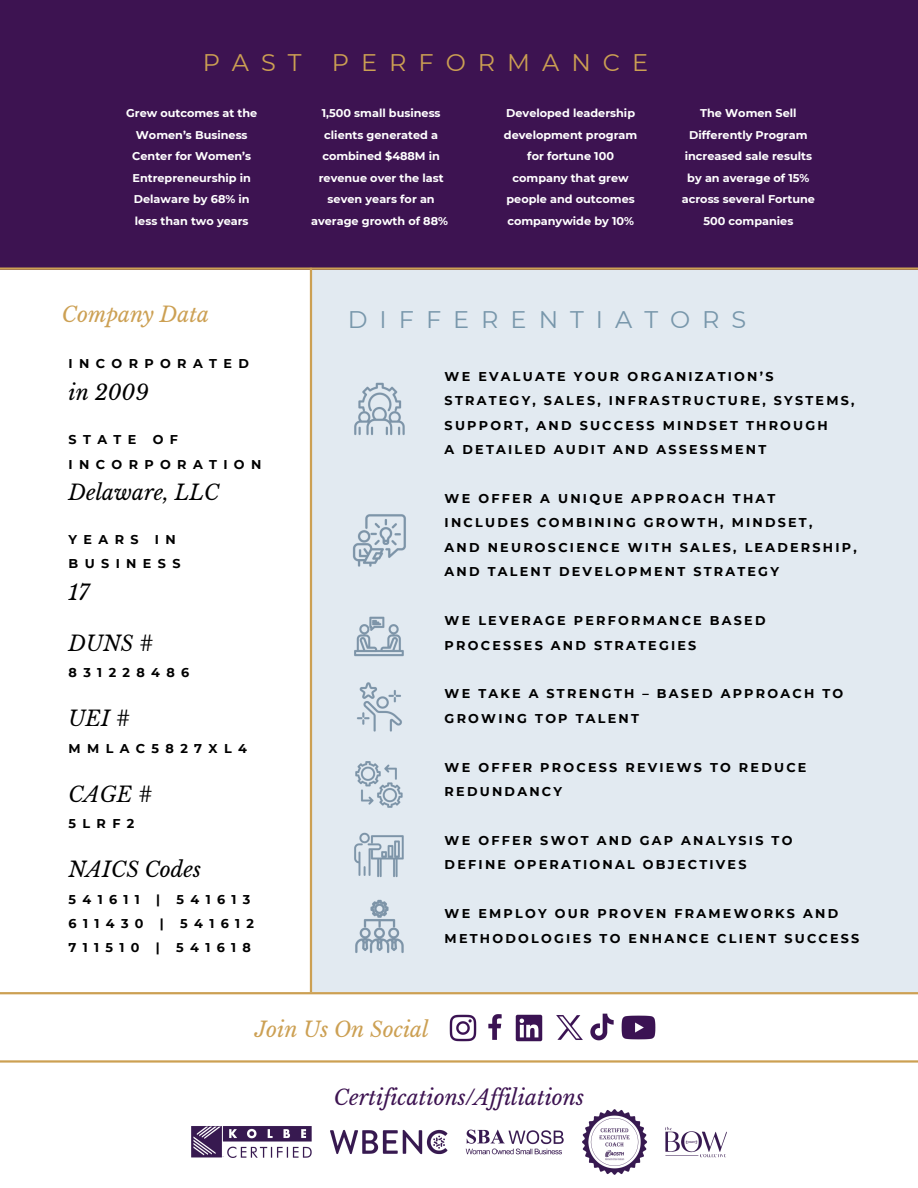
<style>
.page{position:relative;width:918px;height:1188px;background:#fff}
.page>*{position:absolute;margin:0;border:0;box-sizing:border-box;transform-origin:0 0}
.t1{font:24px "Montserrat";letter-spacing:.5em;color:#7897ab}
.t2{font:24px "Montserrat";letter-spacing:.5em;color:#cca053}
.t3{font:italic 21px "Libre Baskerville";color:#000}
.t4{font:italic 21px "Libre Baskerville";color:#3d1351}
.t5{font:italic 21px "Libre Baskerville";color:#cca053}
.t6{font:700 12.75px/24.5px "Montserrat";letter-spacing:.175em;color:#000}
.t7{font:700 12.75px/24.5px "Montserrat";letter-spacing:.5em;color:#000;text-align:center}
.t8{font:700 11.25px/21.6px "Montserrat";color:#fff;text-align:center}
</style>
<div class="page">
<div style="left:311px;top:268px;width:607px;height:724px;background:#e2eaf1"></div>
<div style="left:0;top:0;width:918px;height:270px;background:#3d1351"></div>
<hr style="left:310px;top:268px;width:2px;height:724px;background:#cca053">
<img style="left:354px;top:382px;width:51px;height:53px">
<img style="left:353px;top:514px;width:53px;height:53px">
<img style="left:354px;top:616px;width:50px;height:41px">
<img style="left:357px;top:682px;width:45px;height:50px">
<img style="left:354px;top:761px;width:50px;height:116px">
<img style="left:355px;top:899px;width:49px;height:54px">
<img style="left:191px;top:1109px;width:536px;height:66px">
<hr style="left:0;top:1060px;width:918px;height:3px;background:#cca053">
<hr style="left:0;top:992px;width:918px;height:2px;background:#cca053">
<img style="left:449px;top:1014px;width:23px;height:28px">
<img style="left:472px;top:1014px;width:30px;height:27px">
<img style="left:515px;top:1014px;width:28px;height:28px">
<img style="left:625px;top:1015px;width:31px;height:25px">
<img style="left:556px;top:1015px;width:24px;height:25px">
<img style="left:580px;top:1013px;width:45px;height:28px">
<hr style="left:0;top:268px;width:918px;height:2px;background:#cca053">
<h3 class="t2" style="left:203px;top:48px;width:100px">PAST</h3>
<h3 class="t2" style="left:332px;top:48px;width:318px">PERFORMANCE</h3>
<h4 class="t8" style="left:126px;top:102px;width:133px">Grew outcomes at the<br>Women’s Business<br>Center for Women’s<br>Entrepreneurship in<br>Delaware by 68% in less than two years</h4>
<h3 class="t8" style="left:311px;top:102px;width:138px">1,500 small business clients generated a combined $488M in revenue over the last seven years for an average growth of 88%</h3>
<h4 class="t8" style="left:504px;top:102px;width:135px">Developed leadership development program for fortune 100 company that grew people and outcomes companywide by 10%</h4>
<p class="t8" style="left:682px;top:102px;width:135px">The Women Sell<br>Differently Program increased sale results by an average of 15% across several Fortune<br>500 companies</p>
<p class="t5" style="left:62px;top:301px;width:149px">Company Data</p>
<p class="t7" style="left:69px;top:352px;width:182px">INCORPORATED</p>
<p class="t3" style="left:69px;top:380px;width:82px">in 2009</p>
<p class="t6" style="left:69px;top:427px;width:69px">STATE</p>
<p class="t7" style="left:69px;top:427px;width:194px">O F<br>INCORPORATION</p>
<p class="t3" style="left:69px;top:480px;width:152px">Delaware, LLC</p>
<p class="t6" style="left:69px;top:527px;width:71px">YEARS</p>
<p class="t7" style="left:69px;top:527px;width:113px;text-align:left;text-indent:86px">I N<br>BUSINESS</p>
<p class="t3" style="left:69px;top:579px;width:22px">17</p>
<p class="t3" style="left:69px;top:631px;width:86px">DUNS #</p>
<p class="t7" style="left:69px;top:661px;width:122px">831228486</p>
<p class="t3" style="left:69px;top:706px;width:63px">UEI #</p>
<p class="t7" style="left:69px;top:736px;width:180px">MMLAC5827XL4</p>
<h1 class="t3" style="left:69px;top:781px;width:85px">CAGE #</h1>
<p class="t6" style="left:69px;top:811px;width:67px">5LRF2</p>
<p class="t3" style="left:69px;top:857px;width:134px">NAICS Codes</p>
<h1 class="t6" style="left:69px;top:887px;width:73px">541611</h1>
<h1 class="t6" style="left:156px;top:887px;width:5px">|</h1>
<h1 class="t6" style="left:177px;top:887px;width:75px">541613</h1>
<h1 class="t6" style="left:69px;top:911px;width:76px">611430</h1>
<h1 class="t6" style="left:160px;top:911px;width:5px">|</h1>
<h1 class="t6" style="left:180px;top:911px;width:75px">541612</h1>
<h1 class="t6" style="left:69px;top:936px;width:73px">711510</h1>
<h1 class="t6" style="left:156px;top:936px;width:5px">|</h1>
<h1 class="t6" style="left:176px;top:936px;width:76px">541618</h1>
<h4 class="t1" style="left:348px;top:305px;width:400px">DIFFERENTIATORS</h4>
<h4 class="t6" style="left:445px;top:364px;width:411px">WE EVALUATE YOUR ORGANIZATION’S STRATEGY, SALES, INFRASTRUCTURE, SYSTEMS, SUPPORT, AND SUCCESS MINDSET THROUGH<br>A DETAILED AUDIT AND ASSESSMENT</h4>
<h4 class="t6" style="left:445px;top:486px;width:414px">WE OFFER A UNIQUE APPROACH THAT INCLUDES COMBINING GROWTH, MINDSET,<br>AND NEUROSCIENCE WITH SALES, LEADERSHIP, AND TALENT DEVELOPMENT STRATEGY</h4>
<h4 class="t6" style="left:445px;top:608px;width:322px">WE LEVERAGE PERFORMANCE BASED<br>PROCESSES AND STRATEGIES</h4>
<h4 class="t6" style="left:445px;top:682px;width:400px">WE TAKE A STRENGTH – BASED APPROACH TO<br>GROWING TOP TALENT</h4>
<h4 class="t6" style="left:445px;top:755px;width:363px">WE OFFER PROCESS REVIEWS TO REDUCE<br>REDUNDANCY</h4>
<h4 class="t6" style="left:445px;top:828px;width:349px">WE OFFER SWOT AND GAP ANALYSIS TO<br>DEFINE OPERATIONAL OBJECTIVES</h4>
<h4 class="t6" style="left:445px;top:902px;width:416px">WE EMPLOY OUR PROVEN FRAMEWORKS AND<br>METHODOLOGIES TO ENHANCE CLIENT SUCCESS</h4>
<h2 class="t5" style="left:255px;top:1017px;width:175px">Join Us On Social</h2>
<h3 class="t4" style="left:334px;top:1084px;width:252px">Certifications/Af iliations</h3>
</div>
